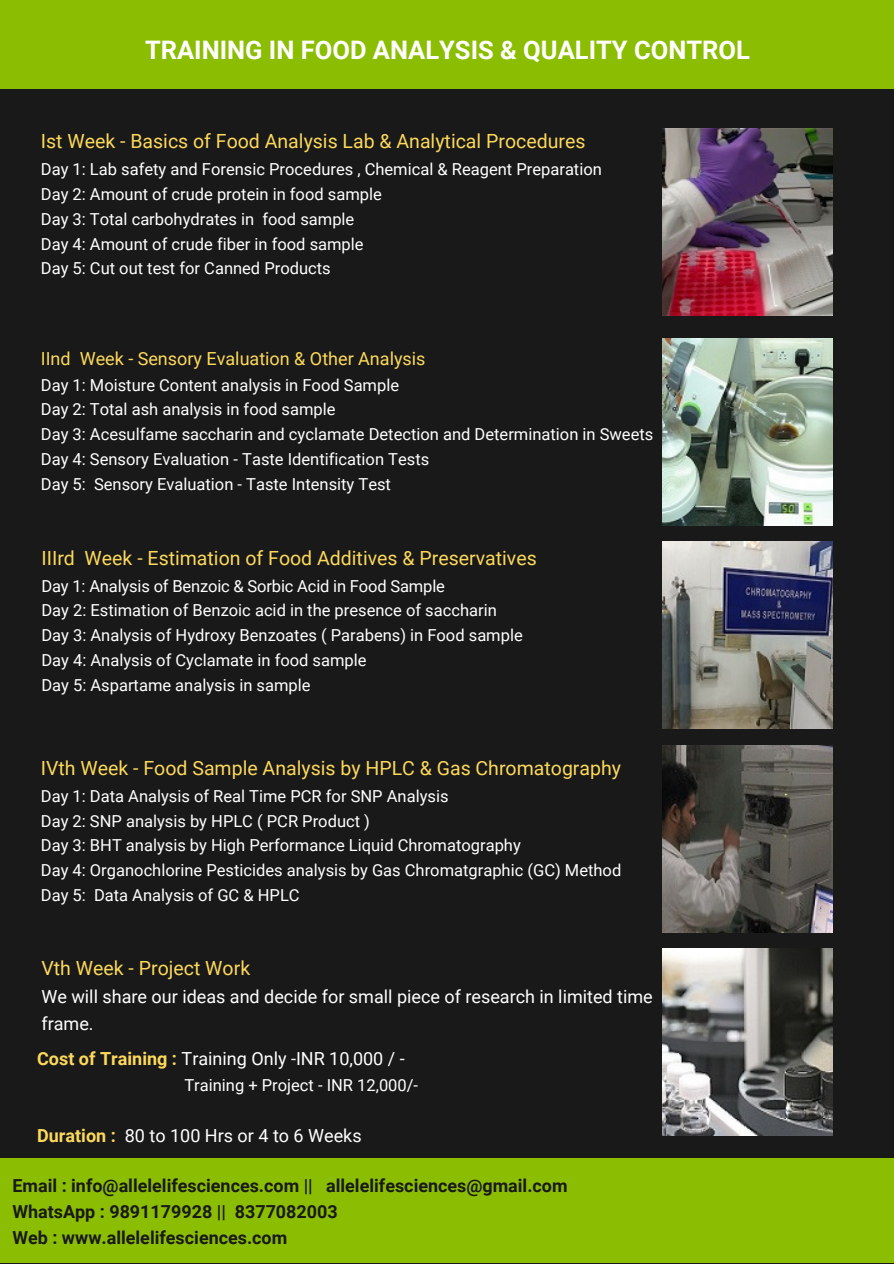
<style>
.page{position:relative;width:894px;height:1264px;background:#fff}
.page>*{position:absolute;margin:0;border:0;box-sizing:border-box;transform-origin:0 0}
.t1{font:700 25.5px "Roboto";color:#fff}
.t2{font:19.5px "Roboto";color:#fdd95a}
.t3{font:18px/27px "Roboto";color:#fff}
.t4{font:700 18px/26px "Roboto";color:#191919}
.t5{font:18px "Roboto";color:#fdd95a}
.t6{font:16.5px/24.8px "Roboto";color:#fff}
.s1{font-weight:700;color:#fdd95a}
</style>
<div class="page">
<div style="left:0;top:0;width:893px;height:1263px;background:#191919"></div>
<img style="left:662px;top:128px;width:170px;height:187px">
<img style="left:662px;top:541px;width:170px;height:187px">
<img style="left:662px;top:338px;width:170px;height:187px">
<img style="left:662px;top:745px;width:170px;height:187px">
<img style="left:662px;top:948px;width:170px;height:187px">
<div style="left:0;top:1158px;width:893px;height:104px;background:#8bbe02"></div>
<div style="left:0;top:0;width:893px;height:88px;background:#8bbe02"></div>
<h1 class="t1" style="left:145px;top:35px;width:606px">TRAINING IN FOOD ANALYSIS &amp; QUALITY CONTROL</h1>
<p class="t2" style="left:41px;top:130px;width:546px">Ist Week - Basics of Food Analysis Lab &amp; Analytical Procedures</p>
<p class="t6" style="left:41px;top:157px;width:562px">Day 1: Lab safety and Forensic Procedures , Chemical &amp; Reagent Preparation Day 2: Amount of crude protein in food sample<br>Day 3: Total carbohydrates in food sample<br>Day 4: Amount of crude fiber in food sample<br>Day 5: Cut out test for Canned Products</p>
<p class="t5" style="left:41px;top:348px;width:386px">IInd Week - Sensory Evaluation &amp; Other Analysis</p>
<p class="t6" style="left:41px;top:372px;width:613px">Day 1: Moisture Content analysis in Food Sample<br>Day 2: Total ash analysis in food sample<br>Day 3: Acesulfame saccharin and cyclamate Detection and Determination in Sweets Day 4: Sensory Evaluation ‐ Taste Identification Tests<br>Day 5: Sensory Evaluation ‐ Taste Intensity Test</p>
<p class="t2" style="left:41px;top:546px;width:496px">IIIrd Week - Estimation of Food Additives &amp; Preservatives</p>
<p class="t6" style="left:41px;top:573px;width:482px">Day 1: Analysis of Benzoic &amp; Sorbic Acid in Food Sample<br>Day 2: Estimation of Benzoic acid in the presence of saccharin Day 3: Analysis of Hydroxy Benzoates ( Parabens) in Food sample Day 4: Analysis of Cyclamate in food sample<br>Day 5: Aspartame analysis in sample</p>
<p class="t2" style="left:41px;top:756px;width:581px">IVth Week - Food Sample Analysis by HPLC &amp; Gas Chromatography</p>
<p class="t6" style="left:41px;top:783px;width:581px">Day 1: Data Analysis of Real Time PCR for SNP Analysis<br>Day 2: SNP analysis by HPLC ( PCR Product )<br>Day 3: BHT analysis by High Performance Liquid Chromatography<br>Day 4: Organochlorine Pesticides analysis by Gas Chromatgraphic (GC) Method Day 5: Data Analysis of GC &amp; HPLC</p>
<p class="t2" style="left:41px;top:956px;width:210px">Vth Week - Project Work</p>
<p class="t3" style="left:41px;top:983px;width:612px">We will share our ideas and decide for small piece of research in limited time frame.</p>
<p class="t3" style="left:37px;top:1045px;width:369px"><span class="s1">Cost of Training :</span> Training Only -INR 10,000 / -</p>
<p class="t6" style="left:184px;top:1073px;width:235px">Training + Project - INR 12,000/-</p>
<p class="t3" style="left:37px;top:1122px;width:326px"><span class="s1">Duration :</span> 80 to 100 Hrs or 4 to 6 Weeks</p>
<p class="t4" style="left:12px;top:1172px;width:556px">Email : info@allelelifesciences.com || allelelifesciences@gmail.com<br>WhatsApp : 9891179928 || 8377082003<br>Web : www.allelelifesciences.com</p>
</div>
